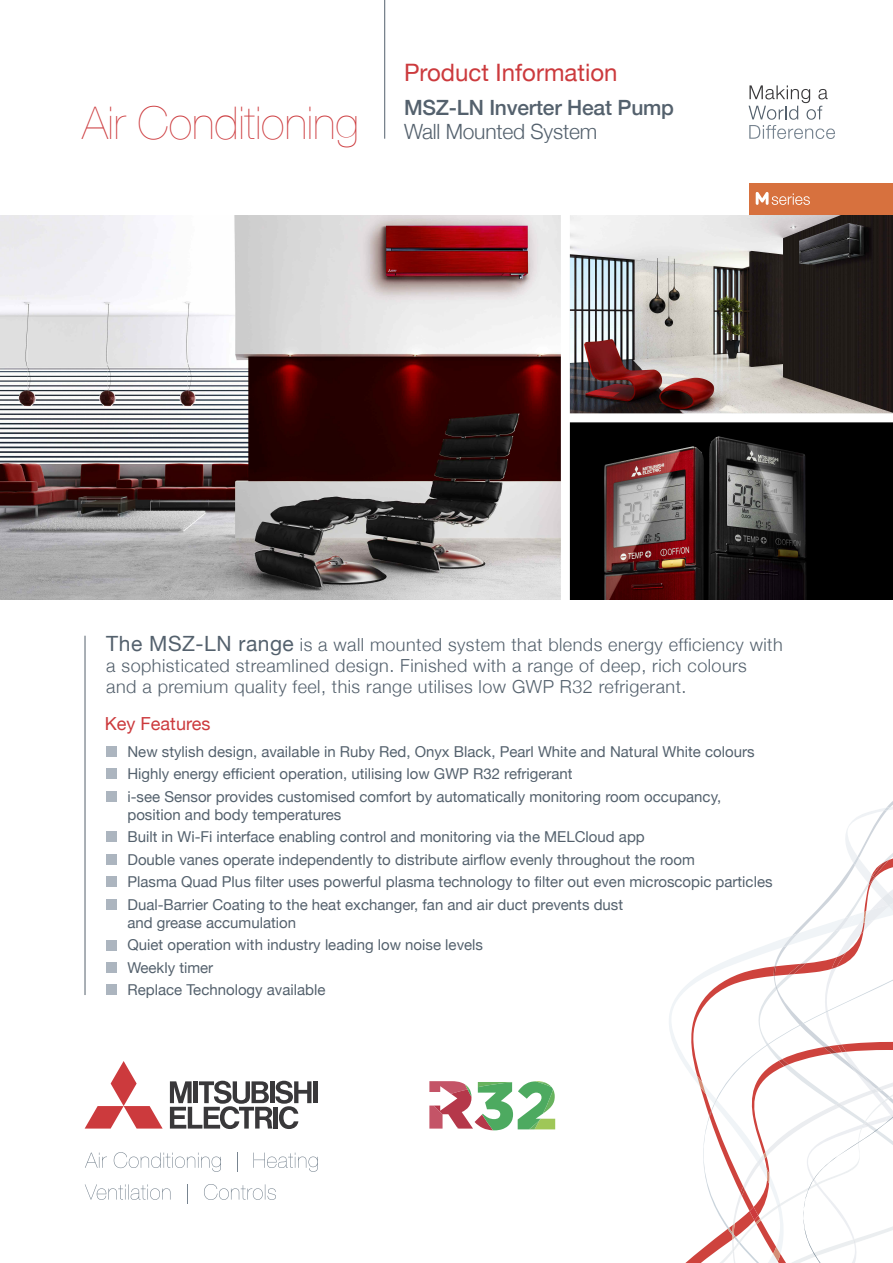
<style>
.page{position:relative;width:893px;height:1263px;background:#fff}
.page>*{position:absolute;margin:0;border:0;box-sizing:border-box;transform-origin:0 0}
.t1{font:24px "Helvetica Neue";color:#cc3a3d}
.t2{font:500 21px/24px "Helvetica Neue";letter-spacing:-.01em;color:#54616d}
.t3{font:300 18px/21px "Helvetica Neue";letter-spacing:.025em;color:#54616d}
.t4{font:18px "Helvetica Neue";color:#cc3a3d}
.t5{font:15px/22.5px "Helvetica Neue";color:#54616d}
.s1{font-weight:200;font-size:45px;color:#cc3a3d}
.s2{font-weight:300}
.s3{font-weight:400;font-size:21px}
</style>
<div class="page">
<div style="left:749px;top:183px;width:144px;height:43px;background:#d7713e"></div>
<img style="left:0;top:215px;width:893px;height:385px">
<svg style="left:749px;top:85px;width:86px;height:54px"></svg>
<hr style="left:384px;top:0;width:1px;height:139px;background:#54616d">
<svg style="left:85px;top:1061px;width:78px;height:67px"></svg>
<div style="left:313px;top:1081px;width:5px;height:22px;background:#39383a"></div>
<svg style="left:170px;top:1081px;width:141px;height:48px"></svg>
<svg style="left:85px;top:1152px;width:233px;height:51px"></svg>
<svg style="left:669px;top:988px;width:15px;height:76px"></svg>
<svg style="left:684px;top:802px;width:208px;height:461px"></svg>
<div style="left:106px;top:746px;width:11px;height:10px;background:#acb5bf"></div>
<div style="left:106px;top:769px;width:11px;height:10px;background:#acb5bf"></div>
<div style="left:106px;top:791px;width:11px;height:10px;background:#acb5bf"></div>
<div style="left:106px;top:832px;width:11px;height:10px;background:#acb5bf"></div>
<div style="left:106px;top:854px;width:11px;height:10px;background:#acb5bf"></div>
<div style="left:106px;top:877px;width:11px;height:10px;background:#acb5bf"></div>
<div style="left:106px;top:899px;width:11px;height:10px;background:#acb5bf"></div>
<div style="left:106px;top:940px;width:11px;height:10px;background:#acb5bf"></div>
<div style="left:106px;top:962px;width:11px;height:11px;background:#acb5bf"></div>
<div style="left:106px;top:985px;width:11px;height:10px;background:#acb5bf"></div>
<hr style="left:85px;top:636px;width:1px;height:359px;background:#54616d">
<svg style="left:756px;top:192px;width:54px;height:13px"></svg>
<svg style="left:429px;top:1081px;width:126px;height:49px"></svg>
<div style="left:561px;top:203px;width:9px;height:408px;background:#fff"></div>
<div style="left:565px;top:413px;width:328px;height:9px;background:#fff"></div>
<h1 class="t1" style="left:404px;top:58px;width:215px">Product Information</h1>
<h2 class="t2" style="left:82px;top:95px;width:593px;text-indent:322px">MSZ-LN Inverter Heat Pump<br><span class="s1">Air Conditioning</span> <span class="s2">Wall Mounted System</span></h2>
<p class="t3" style="left:106px;top:634px;width:678px"><span class="s3">The MSZ-LN range</span> is a wall mounted system that blends energy efficiency with a sophisticated streamlined design. Finished with a range of deep, rich colours<br>and a premium quality feel, this range utilises low GWP R32 refrigerant.</p>
<p class="t4" style="left:105px;top:712px;width:107px">Key Features</p>
<p class="t5" style="left:127px;top:740px;width:629px">New stylish design, available in Ruby Red, Onyx Black, Pearl White and Natural White colours<br>Highly energy efficient operation, utilising low GWP R32 refrigerant<br>i-see Sensor provides customised comfort by automatically monitoring room occupancy,</p>
<p class="t5" style="left:127px;top:803px;width:647px">position and body temperatures<br>Built in Wi-Fi interface enabling control and monitoring via the MELCloud app<br>Double vanes operate independently to distribute airflow evenly throughout the room<br>Plasma Quad Plus filter uses powerful plasma technology to filter out even microscopic particles Dual-Barrier Coating to the heat exchanger, fan and air duct prevents dust</p>
<p class="t5" style="left:127px;top:911px;width:357px">and grease accumulation<br>Quiet operation with industry leading low noise levels<br>Weekly timer<br>Replace Technology available</p>
</div>
